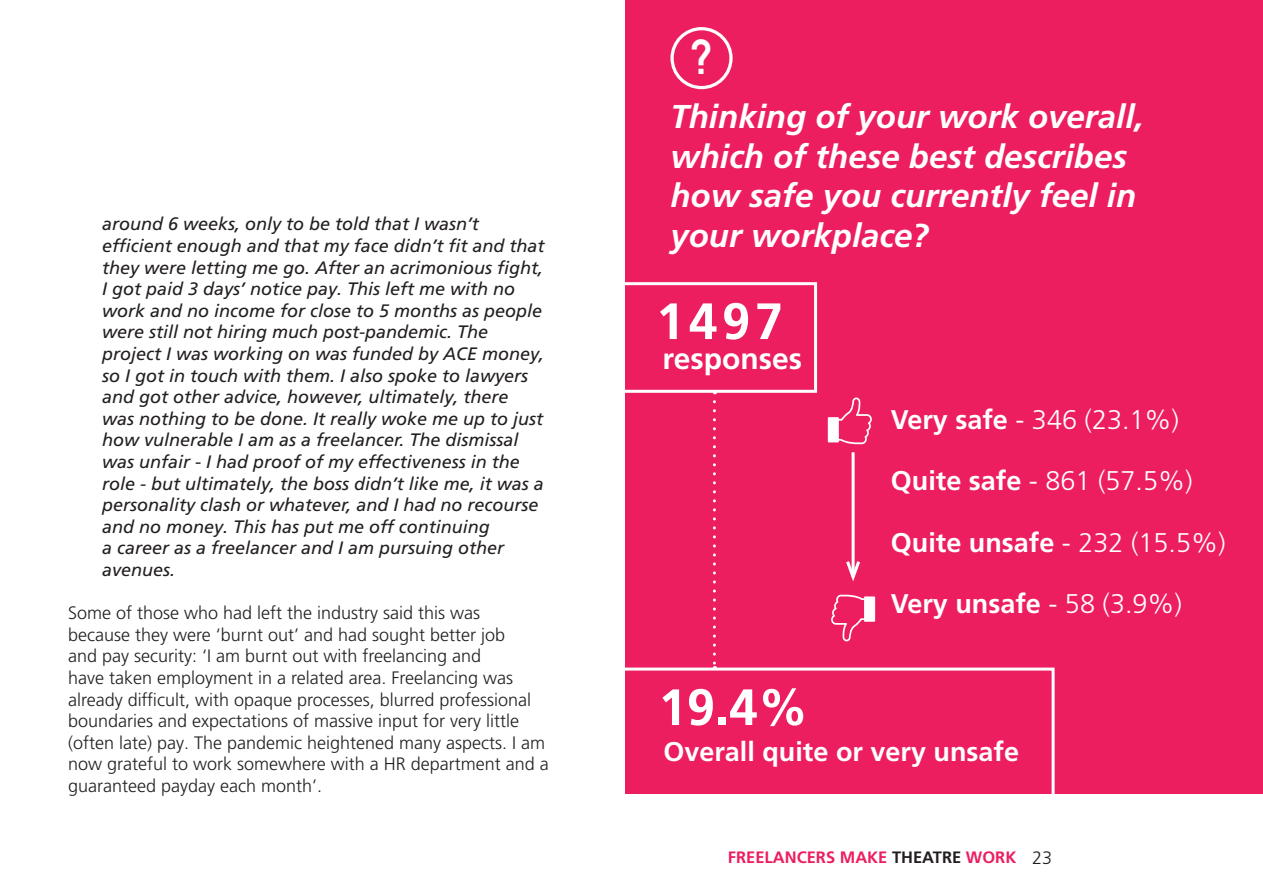
<style>
.page{position:relative;width:1263px;height:893px;background:#fff}
.page>*{position:absolute;margin:0;border:0;box-sizing:border-box;transform-origin:0 0}
.t1{font:700 51px "Frutiger LT Pro";letter-spacing:.09em;color:#fff}
.t2{font:700 48.6px "DIN Alternate";color:#fff}
.Picked_out_quote{font:italic 700 33px/39.6px "Frutiger LT Pro";color:#fff}
.t3{font:700 30px "Frutiger LT Pro";color:#fff}
.t4{font:700 27px "Frutiger LT Pro";color:#fff}
.t5{font:300 27px "Frutiger LT Pro";color:#fff}
.t6{font:italic 18px/21.6px "Frutiger LT Pro";color:#231f20}
.t7{font:300 18px/21.6px "Frutiger LT Pro";color:#231f20}
.t8{font:700 16.5px "Frutiger LT Pro";color:#ed1e60}
.s1{font-weight:700}
.s2{font-weight:300}
.s3{color:#231f20}
.s4{font-weight:300;font-size:18px;color:#231f20}
</style>
<div class="page">
<div style="left:625px;top:0;width:638px;height:793px;background:#ed1e60"></div>
<div style="left:670px;top:27px;width:63px;height:62px;border:3px solid #fff;border-radius:50%"></div>
<svg style="left:828px;top:397px;width:44px;height:47px"></svg>
<svg style="left:831px;top:595px;width:44px;height:46px"></svg>
<hr style="left:852px;top:452px;width:3px;height:125px;background:#fff">
<svg style="left:846px;top:558px;width:14px;height:24px"></svg>
<div style="left:568px;top:282px;width:249px;height:111px;border:3px solid #fff"></div>
<div style="left:603px;top:668px;width:451px;height:148px;border:3px solid #fff"></div>
<svg style="left:713px;top:402px;width:3px;height:267px"></svg>
<p class="t6" style="left:102px;top:213px;width:444px">around 6 weeks, only to be told that I wasn’t efficient enough and that my face didn’t fit and that they were letting me go. After an acrimonious fight, I got paid 3 days’ notice pay. This left me with no work and no income for close to 5 months as people were still not hiring much post-pandemic. The project I was working on was funded by ACE money, so I got in touch with them. I also spoke to lawyers and got other advice, however, ultimately, there was nothing to be done. It really woke me up to just how vulnerable I am as a freelancer. The dismissal was unfair - I had proof of my effectiveness in the role - but ultimately, the boss didn’t like me, it was a personality clash or whatever, and I had no recourse and no money. This has put me off continuing<br>a career as a freelancer and I am pursuing other avenues.</p>
<p class="t7" style="left:68px;top:602px;width:482px">Some of those who had left the industry said this was<br>because they were ‘burnt out’ and had sought better job<br>and pay security: ‘I am burnt out with freelancing and<br>have taken employment in a related area. Freelancing was already difficult, with opaque processes, blurred professional boundaries and expectations of massive input for very little (often late) pay. The pandemic heightened many aspects. I am now grateful to work somewhere with a HR department and a guaranteed payday each month’.</p>
<p class="t2" style="left:691px;top:20px;width:24px">?</p>
<p class="Picked_out_quote" style="left:670px;top:97px;width:475px">Thinking of your work overall, which of these best describes how safe you currently feel in your workplace?</p>
<p class="t1" style="left:656px;top:291px;width:129px">1497</p>
<p class="t3" style="left:663px;top:341px;width:141px">responses</p>
<p class="t1" style="left:658px;top:677px;width:152px">19.4%</p>
<p class="t5" style="left:891px;top:404px;width:290px"><span class="s1">Very safe</span> - 346 (23.1%)</p>
<p class="t5" style="left:891px;top:465px;width:303px"><span class="s1">Quite safe</span> - 861 (57.5%)</p>
<p class="t4" style="left:891px;top:526px;width:336px">Quite unsafe <span class="s2">- 232 (15.5%)</span></p>
<p class="t4" style="left:891px;top:588px;width:293px">Very unsafe <span class="s2">- 58 (3.9%)</span></p>
<p class="t4" style="left:663px;top:735px;width:357px">Overall quite or very unsafe</p>
<p class="t8" style="left:728px;top:848px;width:326px">FREELANCERS MAKE <span class="s3">THEATRE</span> WORK <span class="s4">23</span></p>
</div>
